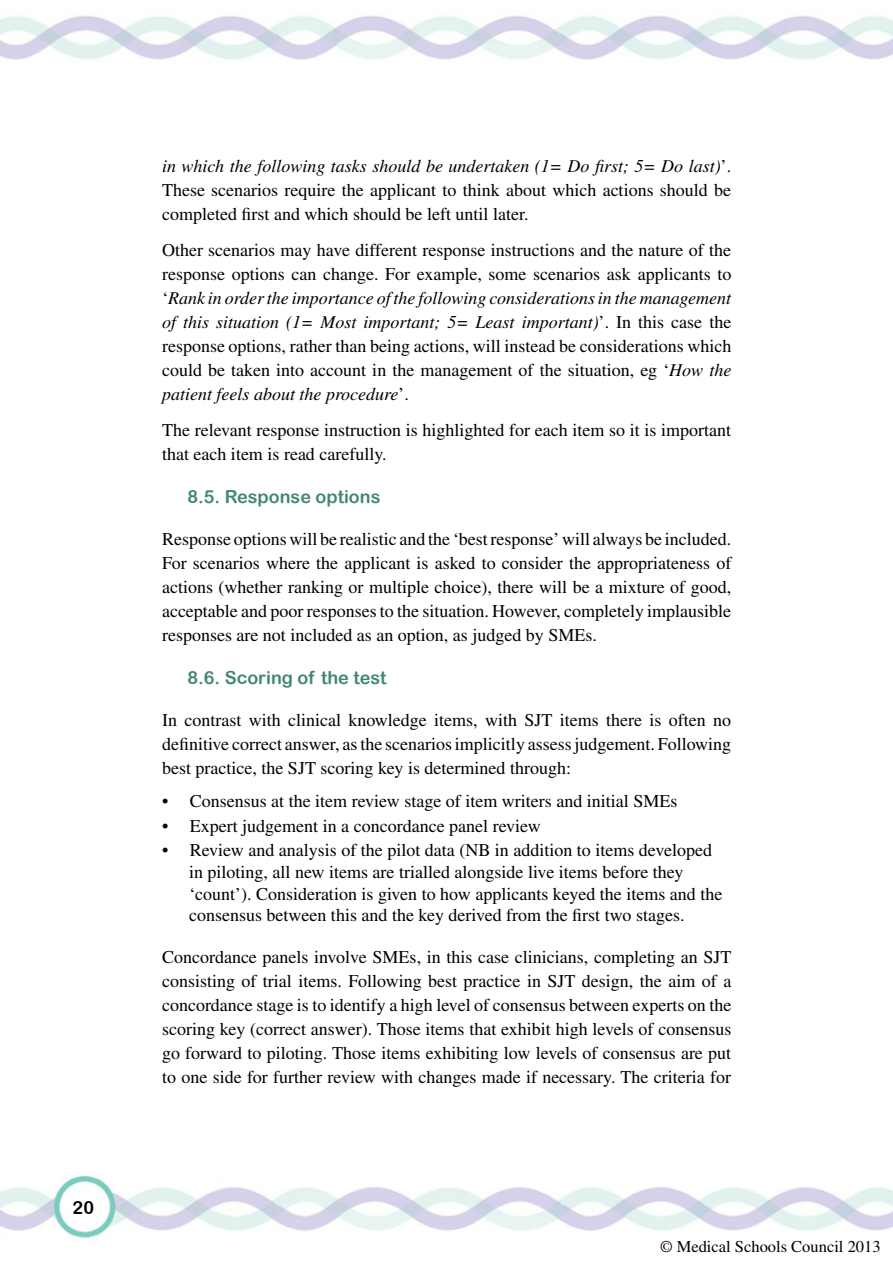
<style>
.page{position:relative;width:893px;height:1263px;background:#fff}
.page>*{position:absolute;margin:0;border:0;box-sizing:border-box;transform-origin:0 0}
.t1{font:18px/24px "Times LT Std";color:#000;text-align:justify}
.t2{font:18px "Arial Rounded MT Bold";color:#428775}
.t3{font:18px "Arial Rounded MT Bold";color:#000}
.t4{font:16.5px "Times LT Std";color:#000}
.s1{font-style:italic}
</style>
<div class="page">
<img style="left:0;top:15px;width:893px;height:1223px">
<p class="t3" style="left:73px;top:1197px;width:23px">20</p>
<p class="t1" style="left:162px;top:154px;width:571px"><span class="s1">in which the following tasks should be undertaken (1= Do first; 5= Do last)</span>’.<br>These scenarios require the applicant to think about which actions should be completed first and which should be left until later.</p>
<p class="t1" style="left:162px;top:238px;width:571px">Other scenarios may have different response instructions and the nature of the response options can change. For example, some scenarios ask applicants to ‘<span class="s1">Rank in order the importance of the following considerations in the management of this situation (1= Most important; 5= Least important)</span>’. In this case the response options, rather than being actions, will instead be considerations which could be taken into account in the management of the situation, eg ‘<span class="s1">How the patient feels about the procedure</span>’.</p>
<p class="t1" style="left:162px;top:418px;width:571px">The relevant response instruction is highlighted for each item so it is important that each item is read carefully.</p>
<p class="t2" style="left:188px;top:486px;width:194px">8.5. Response options</p>
<p class="t1" style="left:162px;top:527px;width:571px">Response options will be realistic and the ‘best response’ will always be included.<br>For scenarios where the applicant is asked to consider the appropriateness of actions (whether ranking or multiple choice), there will be a mixture of good, acceptable and poor responses to the situation. However, completely implausible responses are not included as an option, as judged by SMEs.</p>
<p class="t2" style="left:188px;top:666px;width:201px">8.6. Scoring of the test</p>
<p class="t1" style="left:162px;top:707px;width:571px">In contrast with clinical knowledge items, with SJT items there is often no definitive correct answer, as the scenarios implicitly assess judgement. Following best practice, the SJT scoring key is determined through:</p>
<p class="t1" style="left:162px;top:789px;width:517px">• Consensus at the item review stage of item writers and initial SMEs</p>
<p class="t1" style="left:162px;top:813px;width:380px">• Expert judgement in a concordance panel review</p>
<p class="t1" style="left:189px;top:839px;width:535px;line-height:21.6px;text-align:left;text-indent:-27px">• Review and analysis of the pilot data (NB in addition to items developed in piloting, all new items are trialled alongside live items before they ‘count’). Consideration is given to how applicants keyed the items and the consensus between this and the key derived from the first two stages.</p>
<p class="t1" style="left:162px;top:945px;width:571px">Concordance panels involve SMEs, in this case clinicians, completing an SJT consisting of trial items. Following best practice in SJT design, the aim of a concordance stage is to identify a high level of consensus between experts on the scoring key (correct answer). Those items that exhibit high levels of consensus go forward to piloting. Those items exhibiting low levels of consensus are put to one side for further review with changes made if necessary. The criteria for</p>
<p class="t4" style="left:660px;top:1237px;width:222px">© Medical Schools Council 2013</p>
</div>
